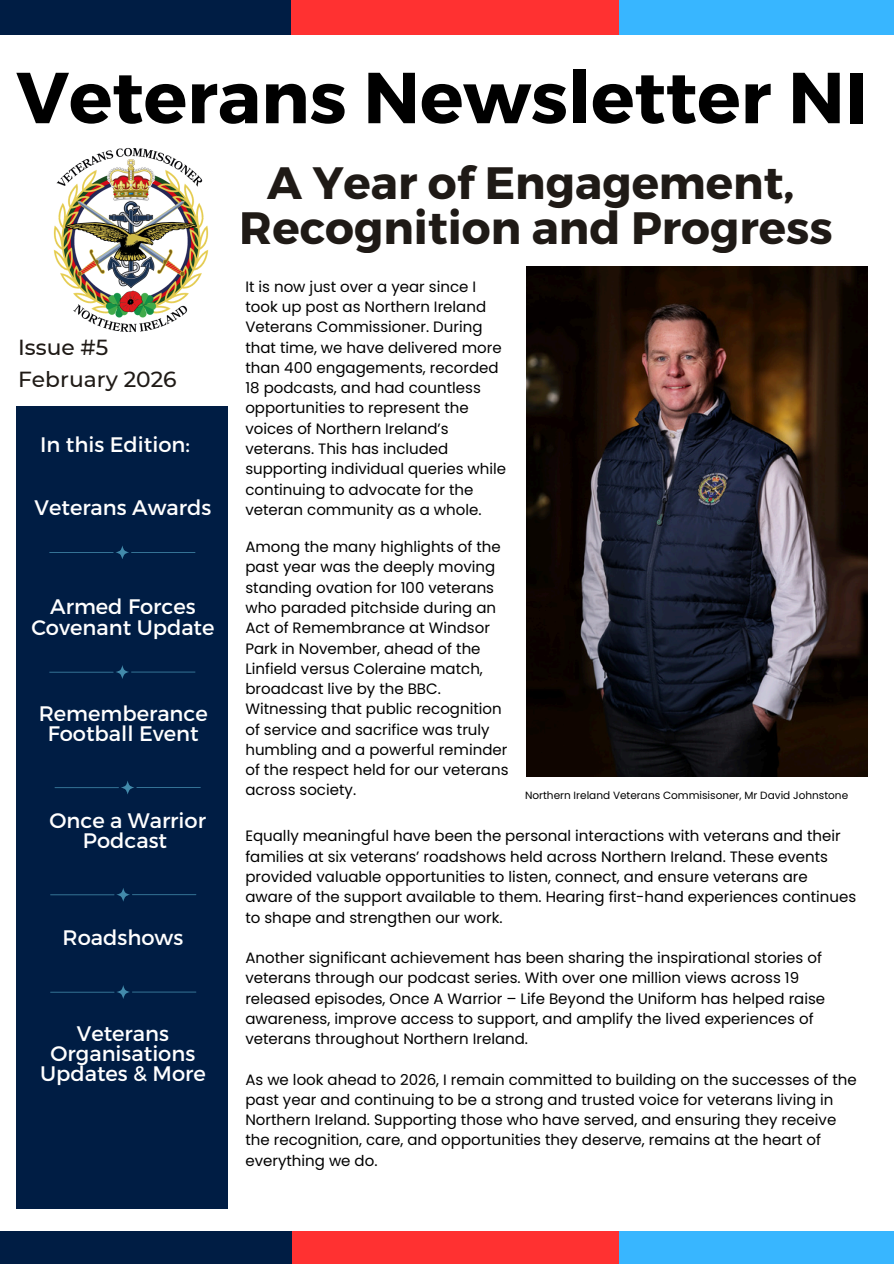
<style>
.page{position:relative;width:894px;height:1264px;background:#fff}
.page>*{position:absolute;margin:0;border:0;box-sizing:border-box;transform-origin:0 0}
.t1{font:700 72px "Montserrat";color:#000}
.t2{font:700 45.3px/45.3px "Montserrat";color:#1f1a16;text-align:center}
.t3{font:500 21.75px "Montserrat";color:#1f1a16}
.t4{font:21px/20.2px "Montserrat";color:#fff;text-align:center}
.t5{font:15px/20.2px "Poppins";color:#000}
.t6{font:10.5px "Poppins";color:#000}
</style>
<div class="page">
<div style="left:16px;top:406px;width:212px;height:803px;background:#001d44"></div>
<img style="left:53px;top:148px;width:156px;height:184px">
<div style="left:0;top:0;width:301px;height:35px;background:#001d44"></div>
<div style="left:291px;top:0;width:339px;height:35px;background:#ff3131"></div>
<div style="left:618px;top:0;width:275px;height:35px;background:#38b6ff"></div>
<div style="left:0;top:1231px;width:301px;height:32px;background:#001d44"></div>
<div style="left:292px;top:1231px;width:339px;height:32px;background:#ff3131"></div>
<div style="left:619px;top:1231px;width:274px;height:32px;background:#38b6ff"></div>
<svg style="left:116px;top:546px;width:13px;height:13px"></svg>
<hr style="left:131px;top:552px;width:64px;height:1px;background:#438bac">
<hr style="left:49px;top:552px;width:64px;height:1px;background:#438bac">
<svg style="left:116px;top:665px;width:13px;height:13px"></svg>
<hr style="left:131px;top:671px;width:64px;height:1px;background:#438bac">
<hr style="left:49px;top:671px;width:64px;height:1px;background:#438bac">
<svg style="left:121px;top:781px;width:13px;height:13px"></svg>
<hr style="left:136px;top:787px;width:65px;height:1px;background:#438bac">
<hr style="left:55px;top:787px;width:64px;height:1px;background:#438bac">
<svg style="left:116px;top:888px;width:14px;height:13px"></svg>
<hr style="left:132px;top:894px;width:64px;height:1px;background:#438bac">
<hr style="left:50px;top:894px;width:64px;height:1px;background:#438bac">
<svg style="left:117px;top:985px;width:13px;height:13px"></svg>
<hr style="left:132px;top:991px;width:64px;height:1px;background:#438bac">
<hr style="left:50px;top:991px;width:64px;height:1px;background:#438bac">
<img style="left:526px;top:267px;width:341px;height:510px">
<h1 class="t1" style="left:16px;top:51px;width:852px">Veterans Newsletter NI</h1>
<h3 class="t3" style="left:18px;top:333px;width:92px">Issue #5</h3>
<h3 class="t3" style="left:18px;top:366px;width:160px">February 2026</h3>
<h3 class="t4" style="left:40px;top:433px;width:151px">In this Edition:</h3>
<h3 class="t4" style="left:35px;top:496px;width:178px">Veterans Awards</h3>
<h3 class="t4" style="left:31px;top:596px;width:185px">Armed Forces<br>Covenant Update</h3>
<h3 class="t4" style="left:39px;top:702px;width:170px">Rememberance<br>Football Event</h3>
<h3 class="t4" style="left:50px;top:809px;width:158px">Once a Warrior<br>Podcast</h3>
<h3 class="t4" style="left:63px;top:926px;width:122px">Roadshows</h3>
<h3 class="t4" style="left:40px;top:1021px;width:167px">Veterans<br>Organisations<br>Updates &amp; More</h3>
<h2 class="t2" style="left:239px;top:157px;width:594px">A Year of Engagement,<br>Recognition and Progress</h2>
<p class="t5" style="left:245px;top:276px;width:262px">It is now just over a year since I took up post as Northern Ireland<br>Veterans Commissioner. During that time, we have delivered more than 400 engagements, recorded<br>18 podcasts, and had countless opportunities to represent the voices of Northern Ireland’s veterans. This has included supporting individual queries while continuing to advocate for the veteran community as a whole.</p>
<p class="t5" style="left:245px;top:537px;width:264px">Among the many highlights of the past year was the deeply moving standing ovation for 100 veterans who paraded pitchside during an<br>Act of Remembrance at Windsor<br>Park in November, ahead of the<br>Linfield versus Coleraine match, broadcast live by the BBC.<br>Witnessing that public recognition of service and sacrifice was truly humbling and a powerful reminder of the respect held for our veterans across society.</p>
<p class="t6" style="left:525px;top:787px;width:324px">Northern Ireland Veterans Commisisoner, Mr David Johnstone</p>
<p class="t5" style="left:245px;top:826px;width:612px">Equally meaningful have been the personal interactions with veterans and their families at six veterans’ roadshows held across Northern Ireland. These events provided valuable opportunities to listen, connect, and ensure veterans are aware of the support available to them. Hearing first-hand experiences continues to shape and strengthen our work.</p>
<p class="t5" style="left:245px;top:947px;width:581px">Another significant achievement has been sharing the inspirational stories of veterans through our podcast series. With over one million views across 19 released episodes, Once A Warrior – Life Beyond the Uniform has helped raise awareness, improve access to support, and amplify the lived experiences of veterans throughout Northern Ireland.</p>
<p class="t5" style="left:245px;top:1069px;width:612px">As we look ahead to 2026, I remain committed to building on the successes of the past year and continuing to be a strong and trusted voice for veterans living in Northern Ireland. Supporting those who have served, and ensuring they receive the recognition, care, and opportunities they deserve, remains at the heart of everything we do.</p>
</div>
